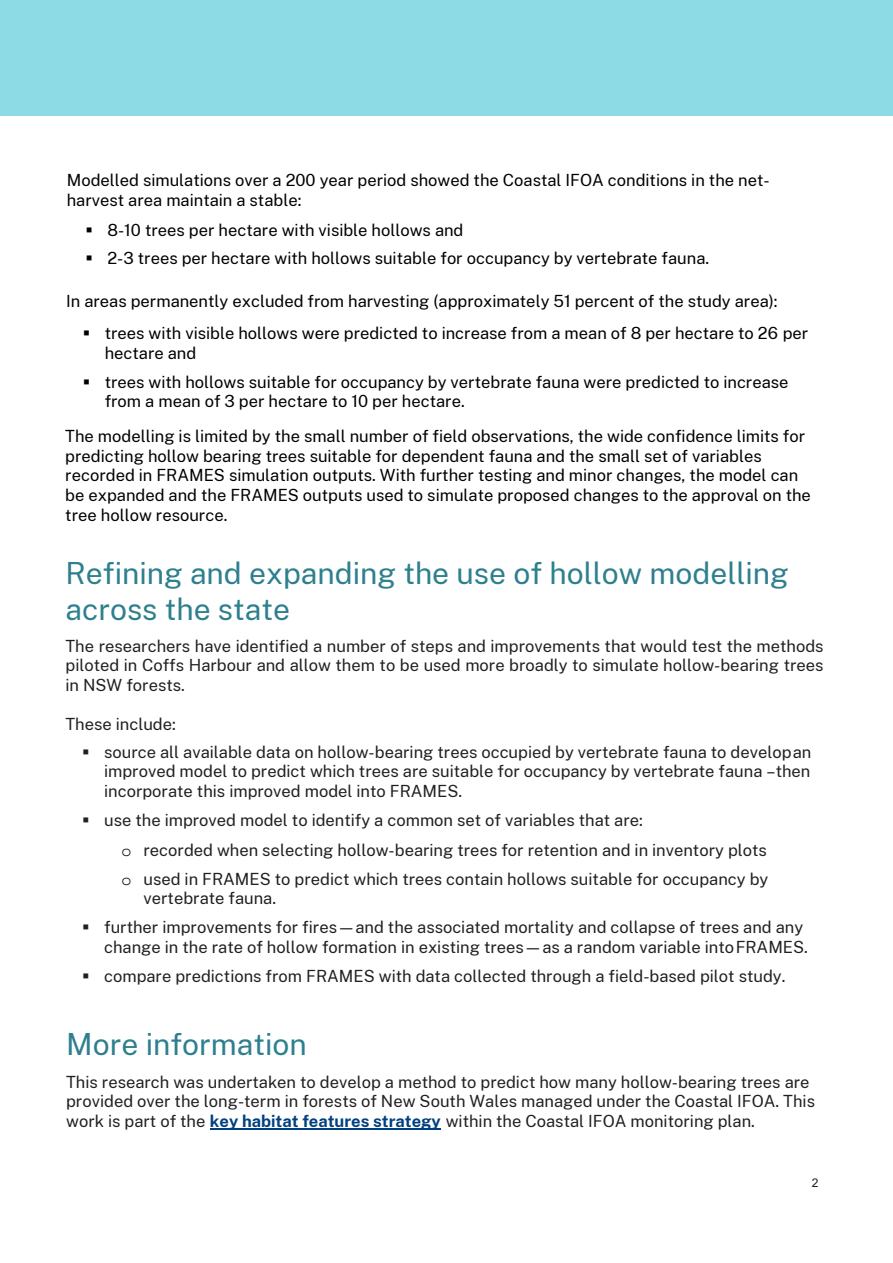
<style>
.page{position:relative;width:893px;height:1263px;background:#fff}
.page>*{position:absolute;margin:0;border:0;box-sizing:border-box;transform-origin:0 0}
.t1{font:30px/36px "Public Sans";color:#2e808e}
.t2{font:16.5px/19.5px "Public Sans";color:#231f20;text-align:justify}
.Body{font:16.5px/19.8px "Public Sans";color:#000}
.t3{font:16.5px/19.8px "Public Sans";color:#000}
.t4{font:16.5px/19.5px "Public Sans";color:#231f20}
.t5{font:12px "Arial";color:#231f20}
.s1{font-family:"Courier Std"}
.s2{font-weight:700;color:#004080}
</style>
<div class="page">
<div style="left:0;top:0;width:893px;height:115px;background:#8cdbe5"></div>
<hr style="left:220px;top:1129px;width:221px;height:1px;background:#004080">
<p class="Body" style="left:67px;top:170px;width:704px">Modelled simulations over a 200 year period showed the Coastal IFOA conditions in the net&shy;harvest area maintain a stable:</p>
<p class="Body" style="left:85px;top:219px;width:380px">▪ 8-10 trees per hectare with visible hollows and</p>
<p class="Body" style="left:85px;top:248px;width:625px">▪ 2-3 trees per hectare with hollows suitable for occupancy by vertebrate fauna.</p>
<p class="Body" style="left:66px;top:290px;width:713px">In areas permanently excluded from harvesting (approximately 51 percent of the study area):</p>
<p class="Body" style="left:105px;top:322px;width:705px;text-indent:-22px">▪ trees with visible hollows were predicted to increase from a mean of 8 per hectare to 26 per hectare and</p>
<p class="Body" style="left:105px;top:371px;width:685px;text-indent:-22px">▪ trees with hollows suitable for occupancy by vertebrate fauna were predicted to increase from a mean of 3 per hectare to 10 per hectare.</p>
<p class="t3" style="left:65px;top:425px;width:747px">The modelling is limited by the small number of field observations, the wide confidence limits for predicting hollow bearing trees suitable for dependent fauna and the small set of variables recorded in FRAMES simulation outputs. With further testing and minor changes, the model can be expanded and the FRAMES outputs used to simulate proposed changes to the approval on the tree hollow resource.</p>
<h1 class="t1" style="left:66px;top:553px;width:725px">Refining and expanding the use of hollow modelling across the state</h1>
<p class="t2" style="left:66px;top:635px;width:760px">The researchers have identified a number of steps and improvements that would test the methods piloted in Coffs Harbour and allow them to be used more broadly to simulate hollow-bearing trees in NSW forests.</p>
<p class="t2" style="left:66px;top:713px;width:112px">These include:</p>
<p class="t2" style="left:104px;top:741px;width:709px;text-indent:-22px">▪ source all available data on hollow-bearing trees occupied by vertebrate fauna to developan improved model to predict which trees are suitable for occupancy by vertebrate fauna –then incorporate this improved model into FRAMES.</p>
<p class="t2" style="left:122px;top:804px;width:648px;line-height:29.4px;text-align:left;text-indent:-39px">▪ use the improved model to identify a common set of variables that are:<br><span class="s1">o</span> recorded when selecting hollow-bearing trees for retention and in inventory plots <span class="s1">o</span> used in FRAMES to predict which trees contain hollows suitable for occupancy by</p>
<p class="t2" style="left:144px;top:888px;width:134px">vertebrate fauna.</p>
<p class="t2" style="left:82px;top:917px;width:727px;text-align:right">▪ further improvements for fires—and the associated mortality and collapse of trees and any change in the rate of hollow formation in existing trees—as a random variable intoFRAMES.</p>
<p class="t2" style="left:82px;top:965px;width:705px">▪ compare predictions from FRAMES with data collected through a field-based pilot study.</p>
<h1 class="t1" style="left:66px;top:1025px;width:242px">More information</h1>
<p class="t4" style="left:66px;top:1071px;width:750px">This research was undertaken to develop a method to predict how many hollow-bearing trees are provided over the long-term in forests of New South Wales managed under the Coastal IFOA. This work is part of the <span class="s2">key habitat features strategy</span> within the Coastal IFOA monitoring plan.</p>
<p class="t5" style="left:812px;top:1175px;width:8px">2</p>
</div>
